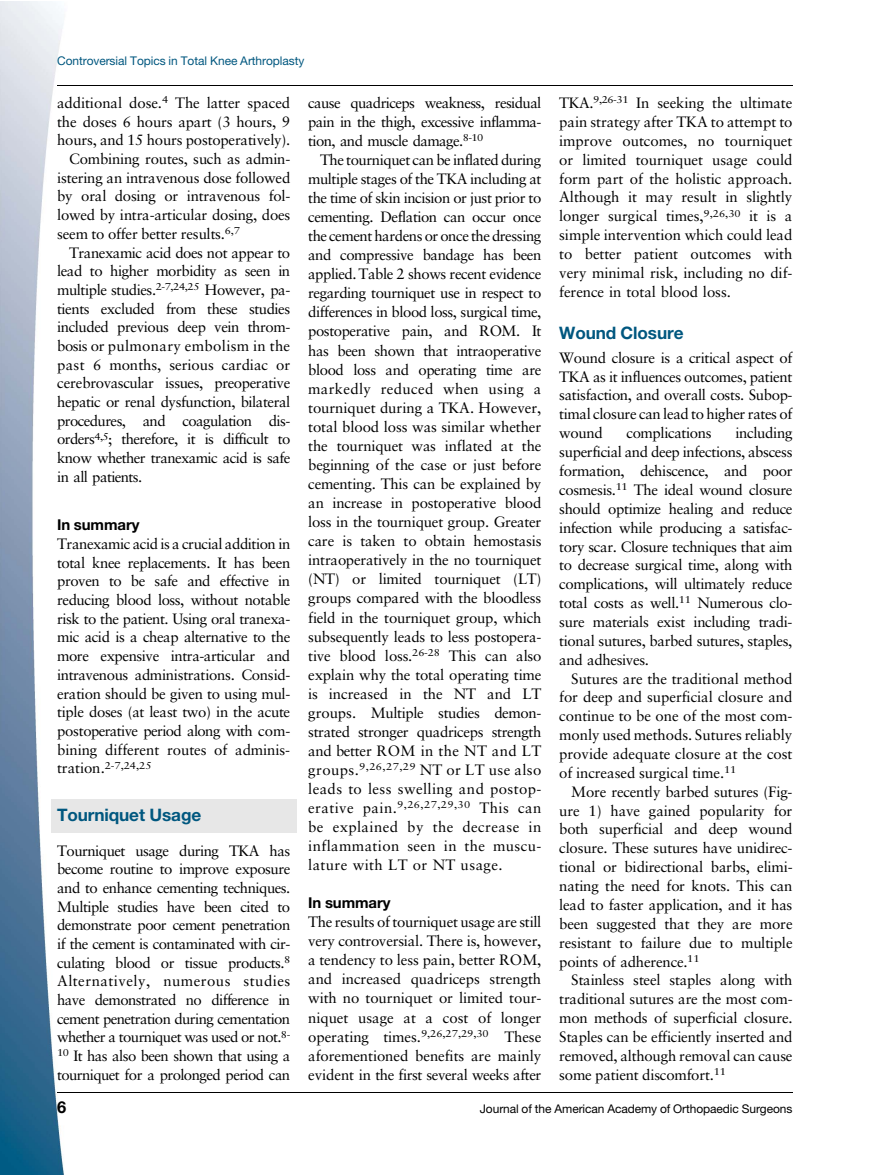
<style>
.page{position:relative;width:891px;height:1175px;background:#fff}
.page>*{position:absolute;margin:0;border:0;box-sizing:border-box;transform-origin:0 0}
.t1{font:17.25px "Adv O Td 1 f 5 cc 91.B";color:#00577f}
.t2{font:16.5px "Adv O Td 1 f 5 cc 91.B";color:#000}
.t3{font:15px/19px "Adv O Tece 49054";letter-spacing:-.02em;color:#000;text-align:justify}
.t4{font:15px "Adv O Tece 49054";color:#000}
.t5{font:15px "Adv O Tece 49054";letter-spacing:.025em;color:#000}
.t6{font:15px "Adv O Td 1 f 5 cc 91.B";color:#000}
.t7{font:12px "Adv OT7 fe 89 a 09";color:#000}
.t8{font:12px "Adv OT7 fe 89 a 09";color:#00577f}
.t9{font:9.9px "Adv O Tece 49054";color:#000;scale:1.13 1}
.s1{font-size:15px}
</style>
<div class="page">
<img style="left:0;top:1px;width:64px;height:1173px">
<div style="left:51px;top:799px;width:245px;height:34px;background:#e7e7e7"></div>
<hr style="left:57px;top:85px;width:735px;height:1px;background:#000">
<hr style="left:57px;top:1092px;width:735px;height:1px;background:#000">
<p class="t8" style="left:57px;top:57px;width:249px">Controversial Topics in Total Knee Arthroplasty</p>
<p class="t4" style="left:57px;top:97px;width:235px">additional dose.<sup>4</sup> The latter spaced</p>
<p class="t3" style="left:57px;top:113px;width:235px">the doses 6 hours apart (3 hours, 9</p>
<p class="t3" style="left:57px;top:132px;width:235px">hours, and 15 hours postoperatively).</p>
<p class="t4" style="left:69px;top:153px;width:223px">Combining routes, such as admin-</p>
<p class="t4" style="left:57px;top:171px;width:235px">istering an intravenous dose followed</p>
<p class="t3" style="left:57px;top:188px;width:235px">by oral dosing or intravenous fol-</p>
<p class="t3" style="left:57px;top:207px;width:235px">lowed by intra-articular dosing, does</p>
<p class="t4" style="left:57px;top:227px;width:184px">seem to offer better results.<sup>6,7</sup></p>
<p class="t3" style="left:69px;top:244px;width:223px">Tranexamic acid does not appear to</p>
<p class="t3" style="left:57px;top:263px;width:235px">lead to higher morbidity as seen in</p>
<p class="t3" style="left:57px;top:281px;width:235px">multiple studies.<sup>2-7,24,25</sup> However, pa-</p>
<p class="t3" style="left:57px;top:300px;width:235px">tients excluded from these studies</p>
<p class="t3" style="left:57px;top:319px;width:235px">included previous deep vein throm-</p>
<p class="t5" style="left:57px;top:339px;width:235px">bosis or pulmonary embolism in the</p>
<p class="t4" style="left:57px;top:358px;width:235px">past 6 months, serious cardiac or</p>
<p class="t3" style="left:57px;top:375px;width:235px">cerebrovascular issues, preoperative</p>
<p class="t3" style="left:57px;top:393px;width:235px">hepatic or renal dysfunction, bilateral</p>
<p class="t3" style="left:57px;top:412px;width:235px">procedures, and coagulation dis-</p>
<p class="t3" style="left:57px;top:431px;width:235px">orders<sup>4,5</sup>; therefore, it is difficult to</p>
<p class="t3" style="left:57px;top:449px;width:235px">know whether tranexamic acid is safe</p>
<p class="t3" style="left:57px;top:468px;width:87px">in all patients.</p>
<p class="t6" style="left:57px;top:519px;width:84px">In summary</p>
<p class="t3" style="left:57px;top:535px;width:235px">Tranexamic acid is a crucial addition in total knee replacements. It has been proven to be safe and effective in reducing blood loss, without notable risk to the patient. Using oral tranexa&shy;mic acid is a cheap alternative to the more expensive intra-articular and intravenous administrations. Consid&shy;eration should be given to using mul&shy;tiple doses (at least two) in the acute postoperative period along with com&shy;bining different routes of adminis-</p>
<p class="t9" style="left:57px;top:761px;width:85px"><span class="s1">tration.</span>2-7,24,25</p>
<p class="t1" style="left:57px;top:808px;width:146px">Tourniquet Usage</p>
<p class="t3" style="left:57px;top:842px;width:235px">Tourniquet usage during TKA has become routine to improve exposure and to enhance cementing techniques.<br>Multiple studies have been cited to demonstrate poor cement penetration if the cement is contaminated with cir&shy;culating blood or tissue products.<sup>8<br></sup>Alternatively, numerous studies have demonstrated no difference in cement penetration during cementation whether a tourniquet was used or not.<sup>8- 10</sup> It has also been shown that using a tourniquet for a prolonged period can</p>
<p class="t3" style="left:308px;top:94px;width:235px">cause quadriceps weakness, residual pain in the thigh, excessive inflamma&shy;tion, and muscle damage.<sup>8-10</sup></p>
<p class="t3" style="left:308px;top:151px;width:235px;text-indent:12px">The tourniquet can be inflated during multiple stages of the TKA including at the time of skin incision or just prior to cementing. Deflation can occur once the cement hardens or once the dressing and compressive bandage has been applied. Table 2 shows recent evidence regarding tourniquet use in respect to differences in blood loss, surgical time, postoperative pain, and ROM. It has been shown that intraoperative blood loss and operating time are markedly reduced when using a tourniquet during a TKA. However, total blood loss was similar whether the tourniquet was inflated at the beginning of the case or just before cementing. This can be explained by an increase in postoperative blood loss in the tourniquet group. Greater care is taken to obtain hemostasis intraoperatively in the no tourniquet (NT) or limited tourniquet (LT) groups compared with the bloodless field in the tourniquet group, which subsequently leads to less postopera&shy;tive blood loss.<sup>26-28</sup> This can also explain why the total operating time is increased in the NT and LT groups. Multiple studies demon&shy;strated stronger quadriceps strength and better ROM in the NT and LT groups.<sup>9,26,27,29</sup> NT or LT use also leads to less swelling and postop&shy;erative pain.<sup>9,26,27,29,30</sup> This can be explained by the decrease in inflammation seen in the muscu&shy;lature with LT or NT usage.</p>
<p class="t6" style="left:308px;top:897px;width:84px">In summary</p>
<p class="t3" style="left:308px;top:913px;width:235px">The results of tourniquet usage are still very controversial. There is, however, a tendency to less pain, better ROM, and increased quadriceps strength with no tourniquet or limited tour&shy;niquet usage at a cost of longer operating times.<sup>9,26,27,29,30</sup> These aforementioned benefits are mainly evident in the first several weeks after</p>
<p class="t3" style="left:559px;top:95px;width:235px">TKA.<sup>9,26-31</sup> In seeking the ultimate pain strategy after TKA to attempt to improve outcomes, no tourniquet or limited tourniquet usage could form part of the holistic approach.<br>Although it may result in slightly longer surgical times,<sup>9,26,30</sup> it is a simple intervention which could lead to better patient outcomes with very minimal risk, including no dif&shy;ference in total blood loss.</p>
<p class="t1" style="left:559px;top:326px;width:126px">Wound Closure</p>
<p class="t3" style="left:559px;top:349px;width:235px">Wound closure is a critical aspect of TKA as it influences outcomes, patient satisfaction, and overall costs. Subop&shy;timal closure can lead to higher rates of wound</p>
<p class="t3" style="left:559px;top:425px;width:235px;text-indent:176px">including superficial and deep infections, abscess formation, dehiscence, and poor cosmesis.<sup>11</sup> The ideal wound closure should optimize healing and reduce infection while producing a satisfac&shy;tory scar. Closure techniques that aim to decrease surgical time, along with complications, will ultimately reduce total costs as well.<sup>11</sup> Numerous clo&shy;sure materials exist including tradi&shy;tional sutures, barbed sutures, staples, and adhesives.</p>
<p class="t3" style="left:559px;top:670px;width:235px;text-indent:12px">Sutures are the traditional method for deep and superficial closure and continue to be one of the most com&shy;monly used methods. Sutures reliably provide adequate closure at the cost of increased surgical time.<sup>11</sup></p>
<p class="t3" style="left:559px;top:783px;width:235px;text-indent:12px">More recently barbed sutures (Fig&shy;ure 1) have gained popularity for both superficial and deep wound closure. These sutures have unidirec&shy;tional or bidirectional barbs, elimi&shy;nating the need for knots. This can lead to faster application, and it has been suggested that they are more resistant to failure due to multiple points of adherence.<sup>11</sup></p>
<p class="t3" style="left:559px;top:971px;width:235px;text-indent:12px">Stainless steel staples along with traditional sutures are the most com&shy;mon methods of superficial closure.<br>Staples can be efficiently inserted and removed, although removal can cause some patient discomfort.<sup>11</sup></p>
<p class="t3" style="left:626px;top:424px;width:87px">complications</p>
<p class="t2" style="left:57px;top:1101px;width:11px">6</p>
<p class="t7" style="left:480px;top:1104px;width:314px">Journal of the American Academy of Orthopaedic Surgeons</p>
</div>
